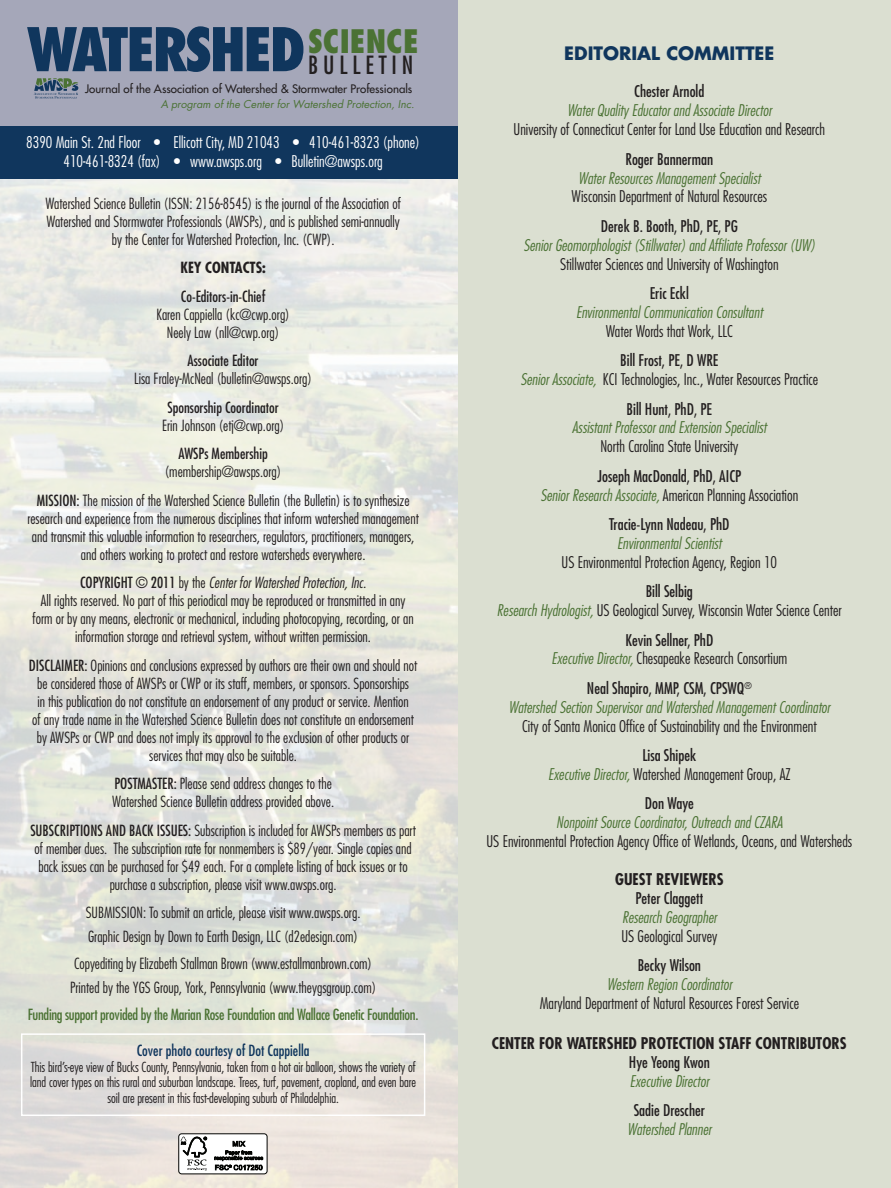
<style>
.page{position:relative;width:891px;height:1188px;background:#fff}
.page>*{position:absolute;margin:0;border:0;box-sizing:border-box;transform-origin:0 0}
.t1{font:800 condensed 58.5px "Futura";letter-spacing:-.05em;color:#10365d}
.t2{font:condensed 24.45px "Futura";color:#231f20}
.t3{font:700 18px "Futura";color:#10365d}
.t4{font:300 condensed 15.75px/18.9px "Futura";color:#231f20;text-align:center}
.t5{font:italic 300 condensed 15.75px/18.9px "Futura";color:#4b7234;text-align:center}
.t6{font:condensed 15.75px "Futura";color:#231f20}
.t7{font:300 condensed 15.75px/18.9px "Futura";color:#fff;text-align:center}
.t8{font:700 condensed 15.75px "Futura";color:#231f20}
.t9{font:300 condensed 15px/18px "Futura";color:#231f20;text-align:center}
.t10{font:condensed 15px "Futura";letter-spacing:-.02em;color:#4b7234}
.t11{font:condensed 15px "Futura";color:#231f20}
.t12{font:condensed 15px "Futura";color:#10365d}
.t13{font:700 condensed 15px "Futura";color:#231f20}
.t14{font:300 condensed 13.5px/15.5px "Futura";letter-spacing:-.005em;color:#231f20;text-align:center}
.t15{font:11.55px "Futura";color:#231f20}
.t16{font:italic 10.65px "Futura";color:#4b7234}
.s1{font-weight:400}
.s2{font-style:italic}
.s3{font-style:italic;color:#4b7234}
.s4{font-weight:400;font-style:normal;color:#231f20}
</style>
<div class="page">
<div style="left:6px;top:0;width:885px;height:1188px;background:#dbdfd1"></div>
<img style="left:0;top:179px;width:457px;height:1009px">
<div style="left:0;top:123px;width:458px;height:56px;background:#10365d"></div>
<div style="left:0;top:0;width:457px;height:125px;background:#a5a7b9"></div>
<svg style="left:34px;top:78px;width:44px;height:21px"></svg>
<div style="left:21px;top:1033px;width:404px;height:83px;border:2px solid #fff"></div>
<div style="left:179px;top:1134px;width:88px;height:40px;background:#fff;border-radius:3px"></div>
<div style="left:178px;top:1134px;width:89px;height:40px;border:1px solid #040503;border-radius:3px"></div>
<svg style="left:181px;top:1137px;width:26px;height:34px"></svg>
<svg style="left:215px;top:1140px;width:48px;height:30px"></svg>
<h1 class="t1" style="left:27px;top:12px;width:393px">WATERSHED<sup>SCIENCE</sup></h1>
<h2 class="t2" style="left:308px;top:50px;width:107px">Bul l etin</h2>
<p class="t15" style="left:85px;top:81px;width:329px">Journal of the Association of Watershed &amp; Stormwater Professionals</p>
<p class="t16" style="left:161px;top:97px;width:255px">A program of the Center for Watershed Protection, Inc.</p>
<p class="t7" style="left:26px;top:133px;width:395px">8390 Main St. 2nd Floor • Ellicott City, MD 21043 • 410-461-8323 (phone)<br>410-461-8324 (fax) • www.awsps.org • Bulletin@awsps.org</p>
<p class="t9" style="left:45px;top:194px;width:357px">Watershed Science Bulletin (ISSN: 2156-8545) is the journal of the Association of<br>Watershed and Stormwater Professionals (AWSPs), and is published semi-annually by the Center for Watershed Protection, Inc. (CWP).</p>
<p class="t13" style="left:180px;top:258px;width:87px">KEY CONTACTS:</p>
<p class="t11" style="left:181px;top:287px;width:86px">Co-Editors-in-Chief</p>
<p class="t9" style="left:156px;top:305px;width:135px">Karen Cappiella (kc@cwp.org)<br>Neely Law (nll@cwp.org)</p>
<p class="t11" style="left:188px;top:351px;width:73px">Associate Editor</p>
<p class="t9" style="left:134px;top:369px;width:179px">Lisa Fraley-McNeal (bulletin@awsps.org)</p>
<p class="t11" style="left:167px;top:398px;width:113px">Sponsorship Coordinator</p>
<p class="t9" style="left:162px;top:416px;width:124px">Erin Johnson (etj@cwp.org)</p>
<p class="t11" style="left:178px;top:444px;width:91px">AWSPs Membership</p>
<p class="t9" style="left:37px;top:457px;width:374px;line-height:28.5px">(membership@awsps.org)<br><span class="s1">MISSION:</span> The mission of the Watershed Science Bulletin (the Bulletin) is to synthesize</p>
<p class="t9" style="left:27px;top:509px;width:393px">research and experience from the numerous disciplines that inform watershed management and transmit this valuable information to researchers, regulators, practitioners, managers, and others working to protect and restore watersheds everywhere.</p>
<p class="t9" style="left:33px;top:573px;width:383px"><span class="s1">COPYRIGHT © 2011</span> by the <span class="s2">Center for Watershed Protection, Inc.<br></span>All rights reserved. No part of this periodical may be reproduced or transmitted in any form or by any means, electronic or mechanical, including photocopying, recording, or an information storage and retrieval system, without written permission.</p>
<p class="t9" style="left:29px;top:656px;width:390px"><span class="s1">DISCLAIMER:</span> Opinions and conclusions expressed by authors are their own and should not be considered those of AWSPs or CWP or its staff, members, or sponsors. Sponsorships<br>in this publication do not constitute an endorsement of any product or service. Mention<br>of any trade name in the Watershed Science Bulletin does not constitute an endorsement by AWSPs or CWP and does not imply its approval to the exclusion of other products or services that may also be suitable.</p>
<p class="t9" style="left:112px;top:774px;width:224px;text-align:left"><span class="s1">POSTMASTER:</span> Please send address changes to the<br>Watershed Science Bulletin address provided above.</p>
<p class="t9" style="left:30px;top:821px;width:387px"><span class="s1">SUBSCRIPTI ONS AND BACK ISSUES:</span> Subscription is included for AWSPs members as part of member dues. The subscription rate for nonmembers is $89/year. Single copies and back issues can be purchased for $49 each. For a complete listing of back issues or to purchase a subscription, please visit www.awsps.org.</p>
<p class="t9" style="left:86px;top:900px;width:276px;line-height:24px;text-align:left">SUBMISSION: To submit an article, please visit www.awsps.org.<br>Graphic Design by Down to Earth Design, LLC (d2edesign.com)</p>
<p class="t9" style="left:70px;top:951px;width:308px;line-height:24.3px;text-align:left">Copyediting by Elizabeth Stallman Brown (www.estallmanbrown.com)<br>Printed by the YGS Group, York, Pennsylvania (www.theygsgroup.com)</p>
<p class="t10" style="left:28px;top:1005px;width:392px">Funding support provided by the Marian Rose Foundation and Wallace Genetic Foundation.</p>
<p class="t12" style="left:137px;top:1041px;width:174px">Cover photo courtesy of Dot Cappiella</p>
<p class="t14" style="left:30px;top:1059px;width:387px">This bird’s-eye view of Bucks County, Pennsylvania, taken from a hot air balloon, shows the variety of land cover types on this rural and suburban landscape. Trees, turf, pavement, cropland, and even bare soil are present in this fast-developing suburb of Philadelphia.</p>
<p class="t3" style="left:564px;top:40px;width:212px">EDITORIAL COMMITTEE</p>
<p class="t6" style="left:634px;top:82px;width:72px">Chester Arnold</p>
<p class="t5" style="left:567px;top:101px;width:206px">Water Quality Educator and Associate Director</p>
<p class="t4" style="left:514px;top:120px;width:313px">University of Connecticut Center for Land Use Education and Research</p>
<p class="t6" style="left:626px;top:149px;width:89px">Roger Bannerman</p>
<p class="t5" style="left:578px;top:168px;width:184px">Water Resources Management Specialist</p>
<p class="t4" style="left:572px;top:187px;width:197px">Wisconsin Department of Natural Resources</p>
<p class="t6" style="left:601px;top:216px;width:139px">Derek B. Booth, PhD, PE, PG</p>
<p class="t5" style="left:523px;top:235px;width:294px">Senior Geomorphologist (Stillwater) and Affiliate Professor (UW)</p>
<p class="t4" style="left:560px;top:254px;width:220px">Stillwater Sciences and University of Washington</p>
<p class="t6" style="left:650px;top:283px;width:41px">Eric Eckl</p>
<p class="t5" style="left:576px;top:302px;width:188px">Environmental Communication Consultant</p>
<p class="t4" style="left:606px;top:321px;width:129px">Water Words that Work, LLC</p>
<p class="t4" style="left:520px;top:351px;width:299px"><span class="s1">Bill Frost, PE, D WRE<br></span><span class="s3">Senior Associate,</span> KCI Technologies, Inc., Water Resources Practice</p>
<p class="t6" style="left:627px;top:399px;width:86px">Bill Hunt, PhD, PE</p>
<p class="t5" style="left:572px;top:418px;width:196px">Assistant Professor and Extension Specialist</p>
<p class="t4" style="left:600px;top:437px;width:140px">North Carolina State University</p>
<p class="t4" style="left:540px;top:466px;width:259px"><span class="s1">Joseph MacDonald, PhD, AICP<br></span><span class="s3">Senior Research Associate,</span> American Planning Association</p>
<p class="t6" style="left:609px;top:514px;width:122px">Tracie-Lynn Nadeau, PhD</p>
<p class="t5" style="left:617px;top:533px;width:106px">Environmental Scientist</p>
<p class="t4" style="left:562px;top:552px;width:217px">US Environmental Protection Agency, Region 10</p>
<p class="t4" style="left:497px;top:582px;width:346px"><span class="s1">Bill Selbig<br></span><span class="s3">Research Hydrologist,</span> US Geological Survey, Wisconsin Water Science Center</p>
<p class="t4" style="left:551px;top:630px;width:238px"><span class="s1">Kevin Sellner, PhD<br></span><span class="s3">Executive Director,</span> Chesapeake Research Consortium</p>
<p class="t5" style="left:509px;top:678px;width:323px"><span class="s4">Neal Shapiro, MMP, CSM, CPSWQ</span><sup>®<br></sup>Watershed Section Supervisor and Watershed Management Coordinator</p>
<p class="t4" style="left:522px;top:716px;width:296px">City of Santa Monica Office of Sustainability and the Environment</p>
<p class="t4" style="left:548px;top:745px;width:244px"><span class="s1">Lisa Shipek<br></span><span class="s3">Executive Director,</span> Watershed Management Group, AZ</p>
<p class="t6" style="left:645px;top:794px;width:51px">Don Waye</p>
<p class="t5" style="left:556px;top:813px;width:228px">Nonpoint Source Coordinator, Outreach and CZARA</p>
<p class="t4" style="left:487px;top:832px;width:367px">US Environmental Protection Agency Office of Wetlands, Oceans, and Watersheds</p>
<p class="t8" style="left:615px;top:869px;width:110px">GUEST REVIEWERS</p>
<p class="t6" style="left:636px;top:888px;width:69px">Peter Claggett</p>
<p class="t5" style="left:622px;top:907px;width:96px">Research Geographer</p>
<p class="t4" style="left:621px;top:926px;width:98px">US Geological Survey</p>
<p class="t6" style="left:638px;top:955px;width:65px">Becky Wilson</p>
<p class="t5" style="left:607px;top:974px;width:127px">Western Region Coordinator</p>
<p class="t4" style="left:540px;top:993px;width:261px">Maryland Department of Natural Resources Forest Service</p>
<p class="t8" style="left:492px;top:1033px;width:356px">CENTER FOR WATERSHED PROTECTION STAFF CONTRIBUTORS</p>
<p class="t6" style="left:629px;top:1052px;width:82px">Hye Yeong Kwon</p>
<p class="t5" style="left:630px;top:1071px;width:81px">Executive Director</p>
<p class="t6" style="left:634px;top:1100px;width:73px">Sadie Drescher</p>
<p class="t5" style="left:627px;top:1119px;width:86px">Watershed Planner</p>
</div>
